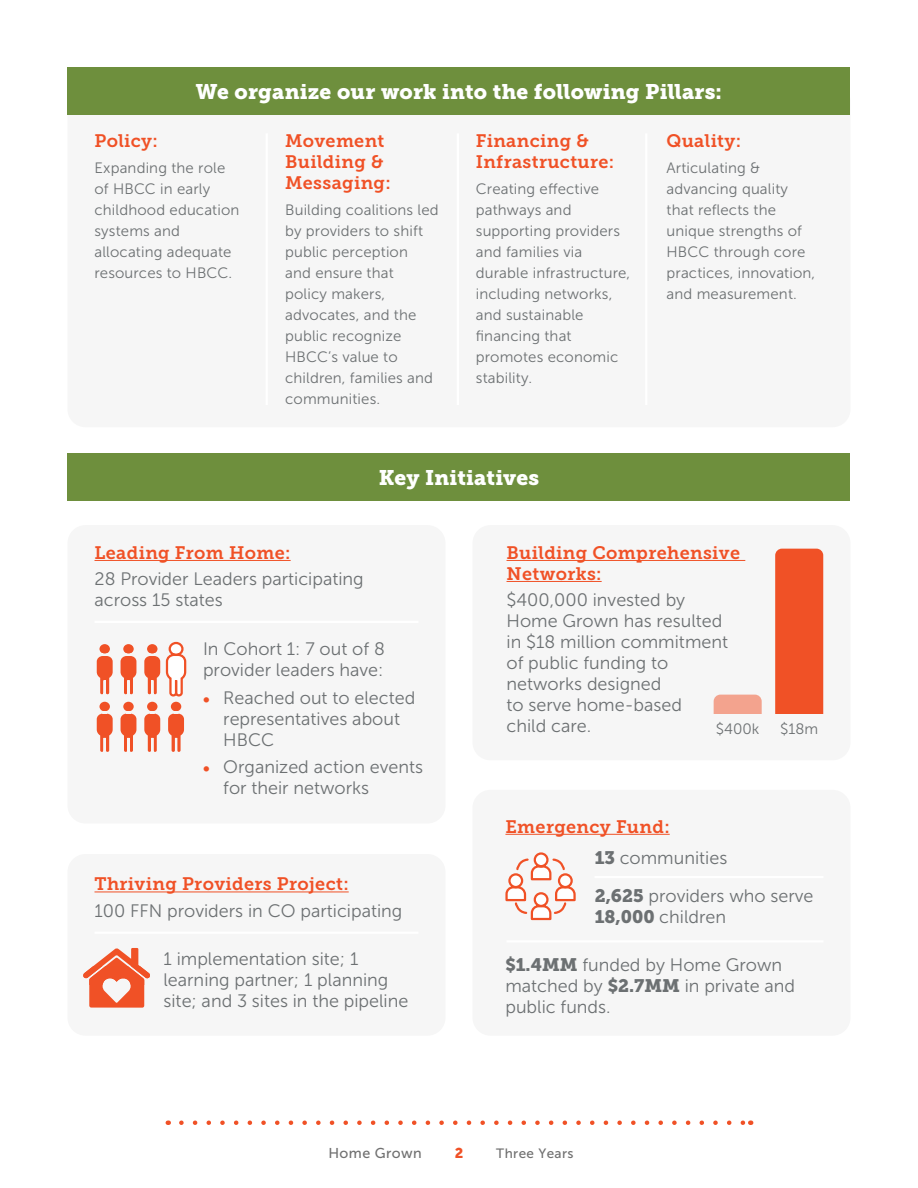
<style>
.page{position:relative;width:918px;height:1188px;background:#fff}
.page>*{position:absolute;margin:0;border:0;box-sizing:border-box;transform-origin:0 0}
.t1{font:21px "Museo Slab 900";letter-spacing:.01em;color:#fff}
.t2{font:18px/21px "Museo Sans 300";color:#6c7072}
.t3{font:18px/21px "Museo Slab 700";letter-spacing:.02em;color:#f05126}
.t4{font:15px/21px "Museo Sans 300";letter-spacing:.01em;color:#6c7072}
.t5{font:14.25px "Museo Sans 500";letter-spacing:.03em;color:#707070}
.t6{font:14.25px "Museo Sans 900";color:#f05126}
.t7{font:13.5px "Museo Sans 500";letter-spacing:.03em;color:#707070}
.s1{font-family:"Museo Sans 900";font-size:14.25px;color:#f05126}
.s2{font-family:"Museo Slab 900"}
</style>
<div class="page">
<svg style="left:181px;top:1120px;width:562px;height:5px"></svg>
<div style="left:68px;top:83px;width:782px;height:344px;background:#f6f6f6;border-radius:18px"></div>
<div style="left:68px;top:68px;width:782px;height:47px;background:#6e8f3d"></div>
<div style="left:68px;top:525px;width:378px;height:298px;background:#f6f6f6;border-radius:18px"></div>
<div style="left:472px;top:525px;width:378px;height:235px;background:#f6f6f6;border-radius:18px"></div>
<div style="left:68px;top:453px;width:782px;height:48px;background:#6e8f3d"></div>
<hr style="left:94px;top:560px;width:197px;height:1px;background:#f05126">
<hr style="left:507px;top:560px;width:238px;height:1px;background:#f05126">
<hr style="left:507px;top:581px;width:95px;height:1px;background:#f05126">
<svg style="left:96px;top:641px;width:91px;height:111px"></svg>
<hr style="left:94px;top:621px;width:324px;height:2px;background:#fff">
<hr style="left:266px;top:133px;width:2px;height:272px;background:#fff">
<hr style="left:457px;top:133px;width:2px;height:272px;background:#fff">
<hr style="left:645px;top:133px;width:2px;height:272px;background:#fff">
<div style="left:472px;top:790px;width:378px;height:246px;background:#f6f6f6;border-radius:18px"></div>
<hr style="left:505px;top:834px;width:165px;height:1px;background:#f05126">
<hr style="left:595px;top:876px;width:228px;height:2px;background:#fff">
<hr style="left:507px;top:940px;width:317px;height:2px;background:#fff">
<div style="left:68px;top:854px;width:378px;height:182px;background:#f6f6f6;border-radius:18px"></div>
<hr style="left:94px;top:891px;width:255px;height:1px;background:#f05126">
<hr style="left:94px;top:932px;width:324px;height:2px;background:#fff">
<svg style="left:93px;top:948px;width:47px;height:18px"></svg>
<svg style="left:83px;top:966px;width:67px;height:42px"></svg>
<div style="left:714px;top:695px;width:48px;height:31px;background:#f3a38e;border-radius:7px"></div>
<div style="left:775px;top:549px;width:48px;height:177px;background:#f05126;border-radius:7px"></div>
<div style="left:699px;top:714px;width:137px;height:30px;background:#f6f6f6"></div>
<svg style="left:505px;top:852px;width:71px;height:69px"></svg>
<h1 class="t1" style="left:196px;top:79px;width:528px">We organize our work into the following Pillars:</h1>
<p class="t3" style="left:94px;top:130px;width:65px">Policy:</p>
<p class="t4" style="left:94px;top:158px;width:146px">Expanding the role of HBCC in early childhood education systems and allocating adequate resources to HBCC.</p>
<p class="t3" style="left:285px;top:130px;width:107px">Movement<br>Building &amp;<br>Messaging:</p>
<p class="t4" style="left:285px;top:200px;width:155px">Building coalitions led by providers to shift public perception<br>and ensure that policy makers, advocates, and the public recognize<br>HBCC’s value to children, families and communities.</p>
<p class="t3" style="left:476px;top:130px;width:140px">Financing &amp;<br>Infrastructure:</p>
<p class="t4" style="left:476px;top:179px;width:156px">Creating effective pathways and supporting providers and families via durable infrastructure, including networks, and sustainable financing that promotes economic stability.</p>
<h1 class="t1" style="left:379px;top:465px;width:162px">Key Initiatives</h1>
<p class="t3" style="left:667px;top:130px;width:76px">Quality:</p>
<p class="t4" style="left:667px;top:158px;width:150px">Articulating &amp; advancing quality that reflects the unique strengths of<br>HBCC through core practices, innovation, and measurement.</p>
<p class="t3" style="left:94px;top:542px;width:198px">Leading From Home:</p>
<p class="t2" style="left:94px;top:569px;width:271px">28 Provider Leaders participating across 15 states</p>
<p class="t2" style="left:203px;top:639px;width:183px">In Cohort 1: 7 out of 8 provider leaders have:</p>
<p class="t2" style="left:223px;top:688px;width:194px;text-indent:-20px"><span class="s1">•</span> Reached out to elected representatives about<br>HBCC</p>
<p class="t2" style="left:223px;top:756px;width:201px;text-indent:-20px"><span class="s1">•</span> Organized action events for their networks</p>
<p class="t3" style="left:94px;top:874px;width:256px">Thriving Providers Project:</p>
<p class="t2" style="left:94px;top:900px;width:309px">100 FFN providers in CO participating</p>
<p class="t2" style="left:163px;top:948px;width:246px">1 implementation site; 1 learning partner; 1 planning site; and 3 sites in the pipeline</p>
<p class="t3" style="left:507px;top:542px;width:235px">Building Comprehensive<br>Networks:</p>
<p class="t2" style="left:507px;top:590px;width:223px">$400,000 invested by<br>Home Grown has resulted in $18 million commitment of public funding to networks designed<br>to serve home-based<br>child care.</p>
<p class="t4" style="left:716px;top:718px;width:45px">$400k</p>
<p class="t4" style="left:780px;top:718px;width:40px">$18m</p>
<p class="t3" style="left:505px;top:816px;width:166px">Emergency Fund:</p>
<p class="t2" style="left:595px;top:840px;width:220px;line-height:37.2px"><span class="s2">13</span> communities<br><span class="s2">2,625</span> providers who serve</p>
<p class="t2" style="left:595px;top:906px;width:133px"><span class="s2">18,000</span> children</p>
<p class="t2" style="left:505px;top:954px;width:291px"><span class="s2">$1.4MM</span> funded by Home Grown matched by <span class="s2">$2.7MM</span> in private and public funds.</p>
<p class="t5" style="left:328px;top:1145px;width:95px">Home Grown</p>
<p class="t6" style="left:455px;top:1145px;width:10px">2</p>
<p class="t7" style="left:496px;top:1146px;width:79px">Three Years</p>
</div>
